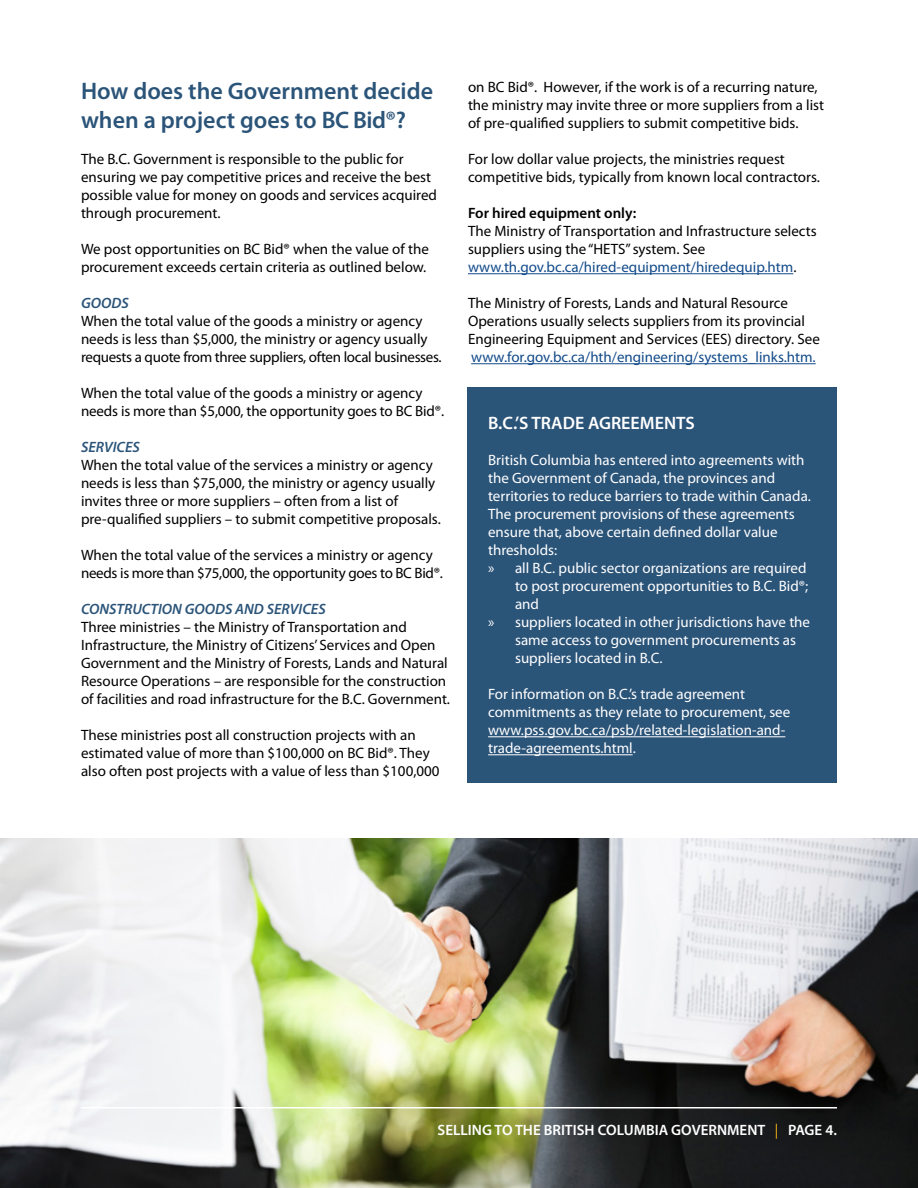
<style>
.page{position:relative;width:918px;height:1188px;background:#fff}
.page>*{position:absolute;margin:0;border:0;box-sizing:border-box;transform-origin:0 0}
.t1{font:600 24px/28.8px "Myriad Pro";color:#2b5479}
.t2{font:600 18px "Myriad Pro";color:#fff}
.t3{font:15px/18px "Myriad Pro";color:#000}
.t4{font:15px/18px "Myriad Pro";color:#fff}
.t5{font:15px "Myriad Pro";color:#124b8b}
.t6{font:600 15px "Myriad Pro";color:#fff}
.t7{font:italic 600 15px "Myriad Pro";color:#2b5479}
.t8{font:600 15px "Myriad Pro";color:#000}
.s1{color:#124b8b}
.s2{font-weight:400;color:#fdb913}
</style>
<div class="page">
<img style="left:0;top:838px;width:918px;height:350px">
<hr style="left:81px;top:1107px;width:756px;height:1px;background:#fff">
<hr style="left:468px;top:273px;width:325px;height:1px;background:#124b8b">
<hr style="left:471px;top:363px;width:345px;height:1px;background:#124b8b">
<div style="left:467px;top:387px;width:370px;height:395px;background:#2b5479"></div>
<hr style="left:488px;top:736px;width:297px;height:1px;background:#fff">
<hr style="left:488px;top:754px;width:145px;height:1px;background:#fff">
<h1 class="t1" style="left:81px;top:76px;width:354px">How does the Government decide when a project goes to BC Bid®?</h1>
<p class="t3" style="left:81px;top:150px;width:358px">The B.C. Government is responsible to the public for ensuring we pay competitive prices and receive the best possible value for money on goods and services acquired through procurement.</p>
<p class="t3" style="left:81px;top:240px;width:349px">We post opportunities on BC Bid® when the value of the procurement exceeds certain criteria as outlined below.</p>
<p class="t7" style="left:81px;top:293px;width:49px">GOODS</p>
<p class="t3" style="left:81px;top:312px;width:362px">When the total value of the goods a ministry or agency needs is less than $5,000, the ministry or agency usually requests a quote from three suppliers, often local businesses.</p>
<p class="t3" style="left:81px;top:384px;width:365px">When the total value of the goods a ministry or agency needs is more than $5,000, the opportunity goes to BC Bid®.</p>
<p class="t7" style="left:81px;top:437px;width:61px">SERVICES</p>
<p class="t3" style="left:81px;top:456px;width:361px">When the total value of the services a ministry or agency needs is less than $75,000, the ministry or agency usually invites three or more suppliers – often from a list of pre-qualified suppliers – to submit competitive proposals.</p>
<p class="t3" style="left:81px;top:546px;width:363px">When the total value of the services a ministry or agency needs is more than $75,000, the opportunity goes to BC Bid®.</p>
<p class="t7" style="left:81px;top:599px;width:246px">CONSTRUCTION GOODS AND SERVICES</p>
<p class="t3" style="left:81px;top:618px;width:371px">Three ministries – the Ministry of Transportation and Infrastructure, the Ministry of Citizens’ Services and Open Government and the Ministry of Forests, Lands and Natural Resource Operations – are responsible for the construction of facilities and road infrastructure for the B.C. Government.</p>
<p class="t3" style="left:81px;top:726px;width:360px">These ministries post all construction projects with an estimated value of more than $100,000 on BC Bid®. They also often post projects with a value of less than $100,000</p>
<p class="t3" style="left:468px;top:78px;width:358px">on BC Bid®. However, if the work is of a recurring nature, the ministry may invite three or more suppliers from a list of pre-qualified suppliers to submit competitive bids.</p>
<p class="t3" style="left:468px;top:150px;width:353px">For low dollar value projects, the ministries request competitive bids, typically from known local contractors.</p>
<p class="t8" style="left:468px;top:204px;width:170px">For hired equipment only:</p>
<p class="t3" style="left:468px;top:222px;width:350px">The Ministry of Transportation and Infrastructure selects suppliers using the “HETS” system. See <span class="s1">www.th.gov.bc.ca/hired-equipment/hiredequip.htm</span>.</p>
<p class="t3" style="left:468px;top:294px;width:353px">The Ministry of Forests, Lands and Natural Resource<br>Operations usually selects suppliers from its provincial<br>Engineering Equipment and Services (EES) directory. See</p>
<p class="t5" style="left:471px;top:348px;width:346px">www.for.gov.bc.ca/hth/engineering/systems_links.htm.</p>
<p class="t2" style="left:488px;top:412px;width:208px">B.C.’S TRADE AGREEMENTS</p>
<p class="t4" style="left:488px;top:451px;width:318px">British Columbia has entered into agreements with</p>
<p class="t4" style="left:488px;top:469px;width:289px">the Government of Canada, the provinces and</p>
<p class="t4" style="left:488px;top:487px;width:324px">territories to reduce barriers to trade within Canada.</p>
<p class="t4" style="left:488px;top:505px;width:308px">The procurement provisions of these agreements</p>
<p class="t4" style="left:488px;top:523px;width:291px">ensure that, above certain defined dollar value</p>
<p class="t4" style="left:488px;top:541px;width:71px">thresholds:</p>
<p class="t4" style="left:488px;top:559px;width:320px">» all B.C. public sector organizations are required</p>
<p class="t4" style="left:515px;top:577px;width:295px">to post procurement opportunities to B.C. Bid®;</p>
<p class="t4" style="left:515px;top:595px;width:26px">and</p>
<p class="t4" style="left:488px;top:613px;width:324px">» suppliers located in other jurisdictions have the</p>
<p class="t4" style="left:515px;top:631px;width:282px">same access to government procurements as</p>
<p class="t4" style="left:515px;top:649px;width:149px">suppliers located in B.C.</p>
<p class="t4" style="left:488px;top:685px;width:304px">For information on B.C.’s trade agreement commitments as they relate to procurement, see www.pss.gov.bc.ca/psb/related-legislation-and&shy;trade-agreements.html.</p>
<p class="t6" style="left:438px;top:1120px;width:401px">SELLING TO THE BRITISH COLUMBIA GOVERNMENT <span class="s2">|</span> PAGE 4.</p>
</div>
